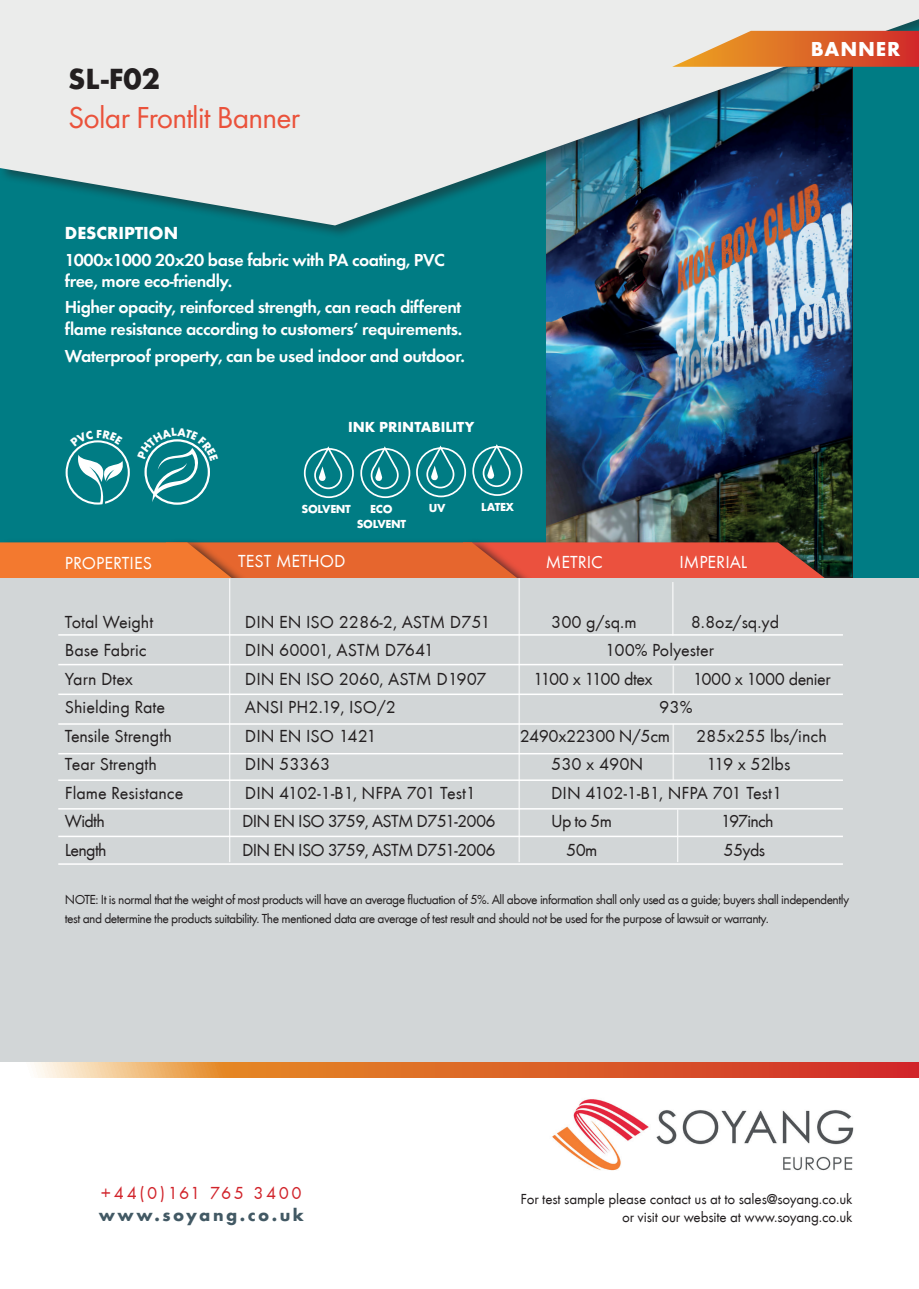
<style>
.page{position:relative;width:919px;height:1289px;background:#fff}
.page>*{position:absolute;margin:0;border:0;box-sizing:border-box;transform-origin:0 0}
.t1{font:31.5px "Futura EF";letter-spacing:-.025em;color:#ea523b}
.t2{font:700 30.3px "Futura EF";color:#231f20}
.t3{font:700 21px "Futura EF";letter-spacing:.04em;color:#fff}
.t4{font:18px "Futura T";color:#231f20}
.t5{font:600 18px/21.6px "Futura EF";letter-spacing:-.025em;color:#fff}
.t6{font:18px "Futura T";letter-spacing:-.04em;color:#231f20}
.t7{font:18px "Futura T";color:#fff}
.t8{font:18px "Futura T";letter-spacing:-.025em;color:#231f20}
.t9{font:18px "Futura T";letter-spacing:.135em;color:#d1232a}
.t10{font:700 18px "Futura T";letter-spacing:.14em;color:#425964}
.t11{font:18px "Futura T";letter-spacing:-.045em;color:#231f20}
.t12{font:700 18px "Futura T";color:#fff}
.t13{font:15px/18px "Futura T";letter-spacing:-.01em;color:#231f20;text-align:right}
.t14{font:700 15px "Futura T";color:#fff}
.t15{font:13.5px/19.5px "Futura T";letter-spacing:-.04em;color:#231f20}
.t16{font:700 12px/14.4px "Futura T";letter-spacing:-.025em;color:#fff;text-align:center}
</style>
<div class="page">
<div style="left:0;top:13px;width:918px;height:676px;background:#007c84"></div>
<img style="left:546px;top:239px;width:306px;height:299px">
<div style="left:462px;top:538px;width:395px;height:66px;background:#231f20;opacity:.75"></div>
<div style="left:165px;top:538px;width:386px;height:67px;background:#01777f"></div>
<div style="left:0;top:0;width:918px;height:239px;background:#231f20;opacity:.46"></div>
<svg style="left:0;top:0;width:918px;height:225px;background:#a3bcc3"></svg>
<svg style="left:34px;top:1062px;width:884px;height:15px;background:#df713d"></svg>
<div style="left:0;top:538px;width:265px;height:67px;background:#01777f"></div>
<svg style="left:0;top:542px;width:842px;height:36px;background:#dd6033"></svg>
<div style="left:0;top:578px;width:918px;height:484px;background:#d2d6d7"></div>
<img style="left:552px;top:1099px;width:302px;height:72px">
<svg style="left:672px;top:31px;width:246px;height:36px;background:#de7947"></svg>
<div style="left:304px;top:448px;width:50px;height:50px;border:2px solid #fff;border-radius:50%"></div>
<svg style="left:314px;top:446px;width:28px;height:43px"></svg>
<div style="left:360px;top:448px;width:50px;height:50px;border:2px solid #fff;border-radius:50%"></div>
<svg style="left:370px;top:446px;width:28px;height:43px"></svg>
<div style="left:416px;top:447px;width:50px;height:50px;border:2px solid #fff;border-radius:50%"></div>
<svg style="left:426px;top:445px;width:28px;height:43px"></svg>
<div style="left:472px;top:446px;width:50px;height:50px;border:2px solid #fff;border-radius:50%"></div>
<svg style="left:482px;top:444px;width:28px;height:43px"></svg>
<hr style="left:229px;top:578px;width:1px;height:284px;background:#fff">
<hr style="left:518px;top:578px;width:2px;height:284px;background:#fff">
<hr style="left:58px;top:664px;width:784px;height:1px;background:#fff">
<hr style="left:58px;top:693px;width:784px;height:2px;background:#fff">
<hr style="left:58px;top:723px;width:784px;height:1px;background:#fff">
<hr style="left:58px;top:753px;width:784px;height:1px;background:#fff">
<hr style="left:58px;top:808px;width:784px;height:1px;background:#fff">
<hr style="left:58px;top:634px;width:784px;height:1px;background:#fff">
<hr style="left:672px;top:582px;width:1px;height:53px;background:#fff">
<hr style="left:677px;top:809px;width:1px;height:53px;background:#fff">
<hr style="left:58px;top:835px;width:784px;height:2px;background:#fff">
<hr style="left:58px;top:779px;width:784px;height:2px;background:#fff">
<hr style="left:672px;top:665px;width:2px;height:30px;background:#fff">
<hr style="left:672px;top:723px;width:2px;height:57px;background:#fff">
<hr style="left:58px;top:863px;width:784px;height:1px;background:#fff">
<svg style="left:66px;top:440px;width:64px;height:64px"></svg>
<svg style="left:144px;top:439px;width:66px;height:63px"></svg>
<h2 class="t2" style="left:68px;top:60px;width:93px">SL-F02</h2>
<h1 class="t1" style="left:68px;top:99px;width:233px">Solar Frontlit Banner</h1>
<p class="t12" style="left:65px;top:223px;width:115px">DESCRIPTION</p>
<p class="t5" style="left:65px;top:249px;width:381px">1000x1000 20x20 base fabric with PA coating, PVC free, more eco-friendly.</p>
<p class="t5" style="left:65px;top:296px;width:399px">Higher opacity, reinforced strength, can reach different flame resistance according to customers’ requirements.</p>
<p class="t5" style="left:65px;top:345px;width:401px">Waterproof property, can be used indoor and outdoor.</p>
<p class="t14" style="left:348px;top:418px;width:128px">INK PRINTABILITY</p>
<p class="t16" style="left:301px;top:502px;width:51px">SOLVENT</p>
<p class="t16" style="left:356px;top:502px;width:51px">ECO<br>SOLVENT</p>
<p class="t16" style="left:429px;top:501px;width:18px">UV</p>
<p class="t16" style="left:481px;top:499px;width:34px">LATEX</p>
<p class="t7" style="left:65px;top:553px;width:89px">PROPERTIES</p>
<p class="t7" style="left:238px;top:550px;width:109px">TEST METHOD</p>
<p class="t7" style="left:545px;top:551px;width:58px">METRIC</p>
<p class="t7" style="left:679px;top:551px;width:70px">IMPERIAL</p>
<p class="t3" style="left:810px;top:37px;width:91px">BANNER</p>
<p class="t4" style="left:65px;top:611px;width:90px">Total Weight</p>
<p class="t4" style="left:245px;top:611px;width:247px">DIN EN ISO 2286-2, ASTM D751</p>
<p class="t4" style="left:551px;top:611px;width:87px">300 g/sq.m</p>
<p class="t4" style="left:690px;top:611px;width:90px">8.8oz/sq.yd</p>
<p class="t4" style="left:65px;top:640px;width:83px">Base Fabric</p>
<p class="t4" style="left:245px;top:640px;width:190px">DIN 60001, ASTM D7641</p>
<p class="t4" style="left:605px;top:640px;width:110px">100% Polyester</p>
<p class="t4" style="left:65px;top:668px;width:69px">Yarn Dtex</p>
<p class="t4" style="left:245px;top:668px;width:243px">DIN EN ISO 2060, ASTM D1907</p>
<p class="t11" style="left:533px;top:668px;width:121px">1100 x 1100 dtex</p>
<p class="t8" style="left:692px;top:668px;width:139px">1000 x 1000 denier</p>
<p class="t4" style="left:65px;top:697px;width:102px">Shielding Rate</p>
<p class="t4" style="left:245px;top:697px;width:153px">ANSI PH2.19, ISO/2</p>
<p class="t4" style="left:659px;top:697px;width:35px">93%</p>
<p class="t4" style="left:65px;top:725px;width:108px">Tensile Strength</p>
<p class="t4" style="left:245px;top:725px;width:133px">DIN EN ISO 1421</p>
<p class="t8" style="left:519px;top:725px;width:152px">2490x22300 N/5cm</p>
<p class="t4" style="left:696px;top:725px;width:132px">285x255 lbs/inch</p>
<p class="t4" style="left:65px;top:754px;width:94px">Tear Strength</p>
<p class="t4" style="left:245px;top:754px;width:87px">DIN 53363</p>
<p class="t4" style="left:551px;top:754px;width:94px">530 x 490N</p>
<p class="t4" style="left:706px;top:754px;width:85px">119 x 52lbs</p>
<p class="t4" style="left:65px;top:782px;width:120px">Flame Resistance</p>
<p class="t4" style="left:245px;top:782px;width:233px">DIN 4102-1-B1, NFPA 701 Test1</p>
<p class="t4" style="left:551px;top:782px;width:233px">DIN 4102-1-B1, NFPA 701 Test1</p>
<p class="t4" style="left:65px;top:811px;width:41px">Width</p>
<p class="t6" style="left:242px;top:811px;width:255px">DIN EN ISO 3759, ASTM D751-2006</p>
<p class="t4" style="left:551px;top:811px;width:62px">Up to 5m</p>
<p class="t6" style="left:720px;top:811px;width:54px">197inch</p>
<p class="t4" style="left:65px;top:839px;width:43px">Length</p>
<p class="t6" style="left:242px;top:839px;width:255px">DIN EN ISO 3759, ASTM D751-2006</p>
<p class="t4" style="left:566px;top:839px;width:33px">50m</p>
<p class="t4" style="left:723px;top:839px;width:43px">55yds</p>
<p class="t15" style="left:65px;top:889px;width:785px">NOTE: It is normal that the weight of most products will have an average fluctuation of 5%. All above information shall only used as a guide; buyers shall independently test and determine the products suitability. The mentioned data are average of test result and should not be used for the purpose of lawsuit or warranty.</p>
<p class="t9" style="left:101px;top:1183px;width:202px">+44(0)161 765 3400</p>
<p class="t10" style="left:99px;top:1204px;width:207px">www.soyang.co.uk</p>
<p class="t13" style="left:520px;top:1190px;width:333px">For test sample please contact us at to sales@soyang.co.uk or visit our website at www.soyang.co.uk</p>
</div>
